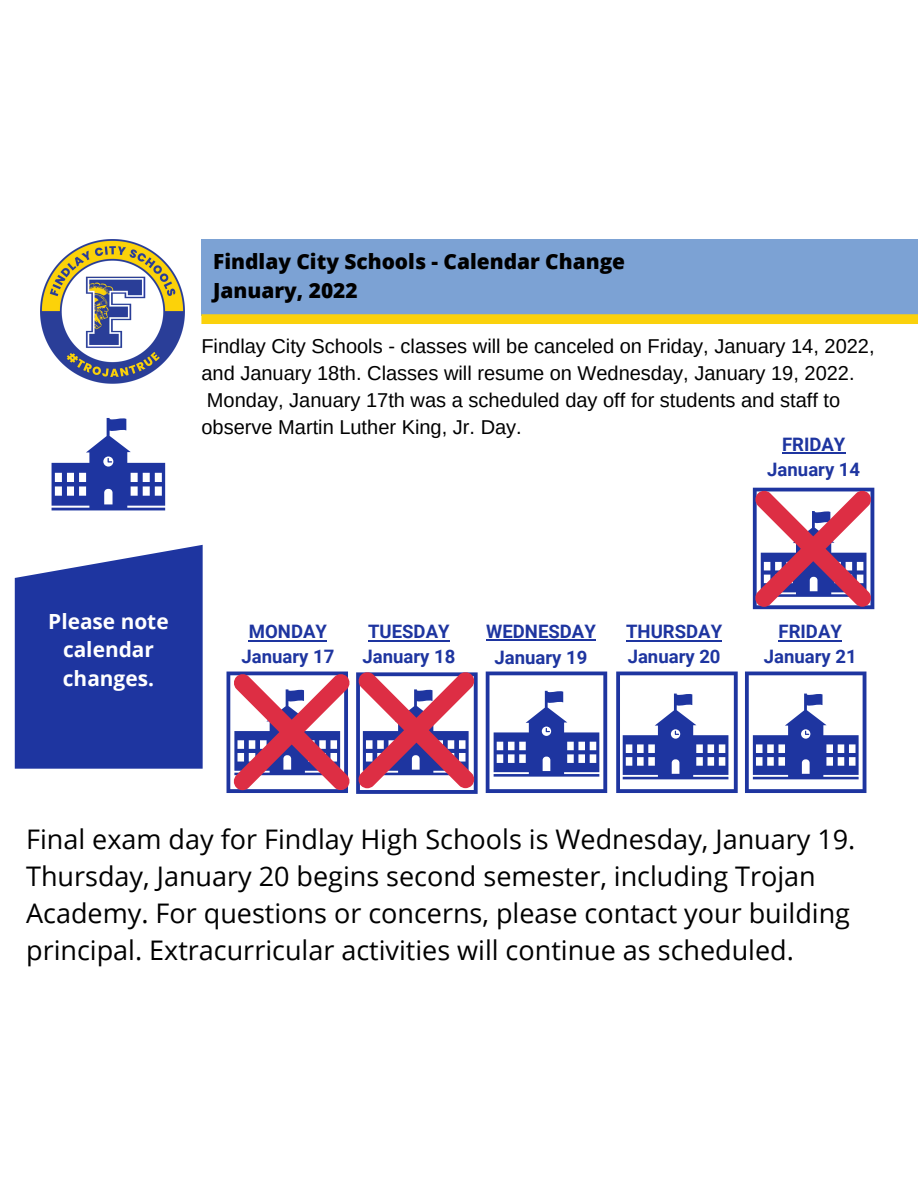
<style>
.page{position:relative;width:918px;height:1188px;background:#fff}
.page>*{position:absolute;margin:0;border:0;box-sizing:border-box;transform-origin:0 0}
.t1{font:27px/37.2px "Open Sans";color:#000}
.t2{font:800 20.85px "Open Sans";color:#000}
.t3{font:700 20.85px/28.7px "Open Sans";color:#fff}
.t4{font:20.1px/27px "Arimo";color:#000}
.t5{font:700 18.6px "Roboto";color:#1e35a0}
</style>
<div class="page">
<div style="left:201px;top:239px;width:717px;height:77px;background:#7ca2d4"></div>
<svg style="left:201px;top:314px;width:717px;height:10px;background:#f6cf11"></svg>
<svg style="left:52px;top:418px;width:113px;height:92px"></svg>
<svg style="left:15px;top:545px;width:188px;height:224px;background:#2e44a7"></svg>
<svg style="left:616px;top:672px;width:122px;height:121px"></svg>
<svg style="left:745px;top:672px;width:121px;height:121px"></svg>
<img style="left:40px;top:239px;width:144px;height:144px">
<svg style="left:486px;top:672px;width:121px;height:121px"></svg>
<svg style="left:227px;top:672px;width:123px;height:121px"></svg>
<svg style="left:356px;top:672px;width:122px;height:122px"></svg>
<hr style="left:249px;top:640px;width:78px;height:2px;background:#1e35a0">
<hr style="left:368px;top:640px;width:82px;height:2px;background:#1e35a0">
<hr style="left:486px;top:639px;width:110px;height:2px;background:#1e35a0">
<hr style="left:626px;top:640px;width:96px;height:2px;background:#1e35a0">
<hr style="left:779px;top:640px;width:63px;height:2px;background:#1e35a0">
<hr style="left:782px;top:452px;width:63px;height:2px;background:#1e35a0">
<svg style="left:753px;top:488px;width:121px;height:121px"></svg>
<p class="t2" style="left:213px;top:247px;width:413px">Findlay City Schools - Calendar Change</p>
<p class="t2" style="left:213px;top:275px;width:146px">January, 2022</p>
<p class="t4" style="left:201px;top:332px;width:675px">Findlay City Schools - classes will be canceled on Friday, January 14, 2022, and January 18th. Classes will resume on Wednesday, January 19, 2022.<br>Monday, January 17th was a scheduled day off for students and staff to observe Martin Luther King, Jr. Day.</p>
<p class="t5" style="left:782px;top:433px;width:65px">FRIDAY</p>
<p class="t5" style="left:767px;top:459px;width:94px">January 14</p>
<p class="t3" style="left:48px;top:606px;width:122px">Please note</p>
<p class="t3" style="left:63px;top:635px;width:93px">calendar changes.</p>
<p class="t5" style="left:249px;top:621px;width:80px">MONDAY</p>
<p class="t5" style="left:241px;top:646px;width:94px">January 17</p>
<p class="t5" style="left:368px;top:621px;width:83px">TUESDAY</p>
<p class="t5" style="left:362px;top:646px;width:94px">January 18</p>
<p class="t5" style="left:486px;top:621px;width:111px">WEDNESDAY</p>
<p class="t5" style="left:495px;top:647px;width:94px">January 19</p>
<p class="t5" style="left:626px;top:621px;width:97px">THURSDAY</p>
<p class="t5" style="left:628px;top:646px;width:94px">January 20</p>
<p class="t5" style="left:779px;top:621px;width:65px">FRIDAY</p>
<p class="t5" style="left:764px;top:646px;width:94px">January 21</p>
<p class="t1" style="left:26px;top:819px;width:831px">Final exam day for Findlay High Schools is Wednesday, January 19.</p>
<p class="t1" style="left:26px;top:857px;width:825px">Thursday, January 20 begins second semester, including Trojan<br>Academy. For questions or concerns, please contact your building principal. Extracurricular activities will continue as scheduled.</p>
</div>
